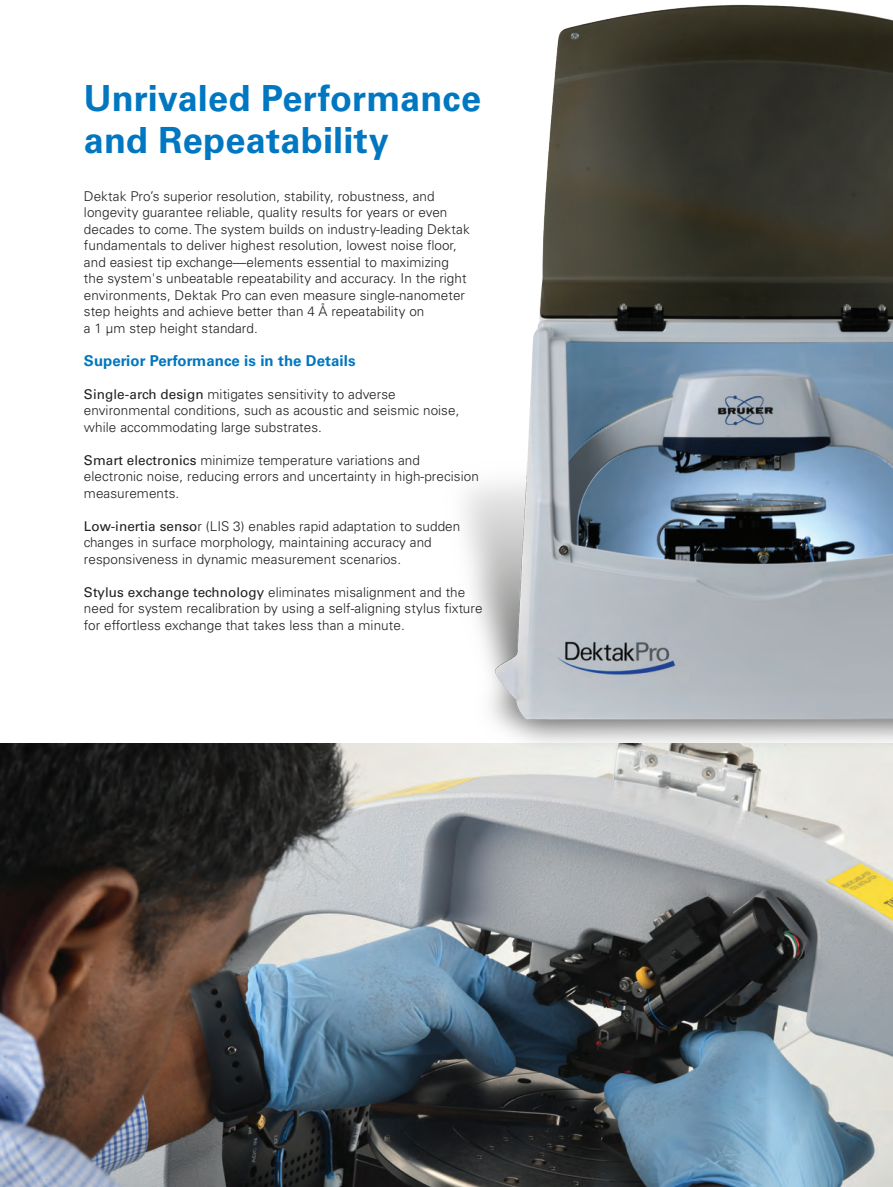
<style>
.page{position:relative;width:893px;height:1187px;background:#fff}
.page>*{position:absolute;margin:0;border:0;box-sizing:border-box;transform-origin:0 0}
.Headline{font:700 36px/42px "Univers LT Std";letter-spacing:.005em;color:#0077c0}
.Subhead{font:700 15px "Univers LT Std";letter-spacing:.005em;color:#0077c0}
.Body_Copy_9_11{font:300 13.5px/16.5px "Univers LT Std";letter-spacing:.005em;color:#231f20}
.s1{font-weight:400}
</style>
<div class="page">
<img style="left:0;top:743px;width:893px;height:443px">
<img style="left:136px;top:4px;width:757px;height:766px">
<p class="Headline" style="left:84px;top:78px;width:399px">Unrivaled Performance and Repeatability</p>
<p class="Body_Copy_9_11" style="left:84px;top:188px;width:387px">Dektak Pro’s superior resolution, stability, robustness, and longevity guarantee reliable, quality results for years or even decades to come. The system builds on industry-leading Dektak fundamentals to deliver highest resolution, lowest noise floor, and easiest tip exchange—elements essential to maximizing the system's unbeatable repeatability and accuracy. In the right environments, Dektak Pro can even measure single-nanometer step heights and achieve better than 4 Å repeatability on<br>a 1 µm step height standard.</p>
<p class="Subhead" style="left:84px;top:351px;width:273px">Superior Performance is in the Details</p>
<p class="Body_Copy_9_11" style="left:84px;top:386px;width:377px"><span class="s1">Single-arch design</span> mitigates sensitivity to adverse environmental conditions, such as acoustic and seismic noise, while accommodating large substrates.</p>
<p class="Body_Copy_9_11" style="left:84px;top:452px;width:396px"><span class="s1">Smart electronics</span> minimize temperature variations and electronic noise, reducing errors and uncertainty in high-precision measurements.</p>
<p class="Body_Copy_9_11" style="left:84px;top:517px;width:378px"><span class="s1">Low-inertia senso</span>r (LIS 3) enables rapid adaptation to sudden changes in surface morphology, maintaining accuracy and responsiveness in dynamic measurement scenarios.</p>
<p class="Body_Copy_9_11" style="left:84px;top:583px;width:400px"><span class="s1">Stylus exchange technology</span> eliminates misalignment and the need for system recalibration by using a self-aligning stylus fixture for effortless exchange that takes less than a minute.</p>
</div>
